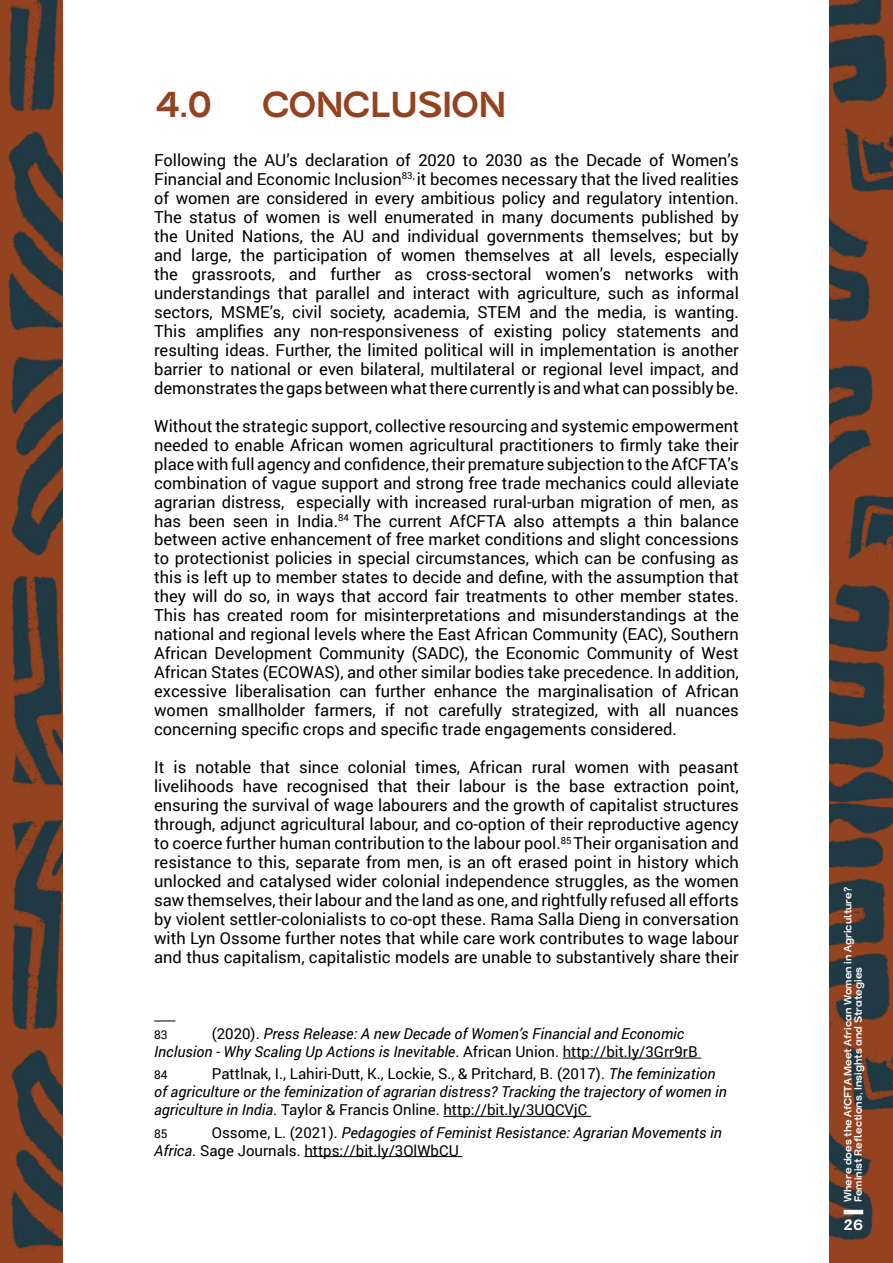
<style>
.page{position:relative;width:893px;height:1263px;background:#fff}
.page>*{position:absolute;margin:0;border:0;box-sizing:border-box;transform-origin:0 0}
.t1{font:700 36px "Trap";color:#934320}
.t2{font:16.5px/18.9px "Roboto";color:#000;text-align:justify}
.t3{font:italic 15px/18px "Roboto";color:#000}
.t4{font:700 15px "Trap";color:#fff}
.t5{font:12px "Roboto";color:#000}
.t6{font:700 10.5px/10.5px "Trap";color:#fff}
.s1{font-style:normal}
</style>
<div class="page">
<img style="left:0;top:0;width:893px;height:1263px">
<hr style="left:844px;top:1210px;width:19px;height:4px;background:#fff">
<div style="left:64px;top:0;width:765px;height:1263px;background:#fff"></div>
<svg style="left:154px;top:1021px;width:21px;height:1px"></svg>
<hr style="left:563px;top:1058px;width:138px;height:1px;background:#000">
<hr style="left:443px;top:1116px;width:148px;height:1px;background:#000">
<hr style="left:304px;top:1156px;width:159px;height:1px;background:#000">
<h1 class="t1" style="left:154px;top:90px;width:57px">4.0</h1>
<h1 class="t1" style="left:262px;top:90px;width:245px">CONCLUSION</h1>
<p class="t2" style="left:154px;top:150px;width:586px">Following the AU’s declaration of 2020 to 2030 as the Decade of Women’s Financial and Economic Inclusion<sup>83,</sup> it becomes necessary that the lived realities of women are considered in every ambitious policy and regulatory intention.<br>The status of women is well enumerated in many documents published by the United Nations, the AU and individual governments themselves; but by and large, the participation of women themselves at all levels, especially the grassroots, and further as cross-sectoral women’s networks with understandings that parallel and interact with agriculture, such as informal sectors, MSME’s, civil society, academia, STEM and the media, is wanting.<br>This amplifies any non-responsiveness of existing policy statements and resulting ideas. Further, the limited political will in implementation is another barrier to national or even bilateral, multilateral or regional level impact, and demonstrates the gaps between what there currently is and what can possibly be.</p>
<p class="t2" style="left:154px;top:416px;width:586px">Without the strategic support, collective resourcing and systemic empowerment needed to enable African women agricultural practitioners to firmly take their place with full agency and confidence, their premature subjection to the AfCFTA’s combination of vague support and strong free trade mechanics could alleviate agrarian distress, especially with increased rural-urban migration of men, as has been seen in India.<sup>84</sup> The current AfCFTA also attempts a thin balance between active enhancement of free market conditions and slight concessions to protectionist policies in special circumstances, which can be confusing as this is left up to member states to decide and define, with the assumption that they will do so, in ways that accord fair treatments to other member states.<br>This has created room for misinterpretations and misunderstandings at the national and regional levels where the East African Community (EAC), Southern African Development Community (SADC), the Economic Community of West African States (ECOWAS), and other similar bodies take precedence. In addition, excessive liberalisation can further enhance the marginalisation of African women smallholder farmers, if not carefully strategized, with all nuances concerning specific crops and specific trade engagements considered.</p>
<p class="t2" style="left:154px;top:757px;width:586px">It is notable that since colonial times, African rural women with peasant livelihoods have recognised that their labour is the base extraction point, ensuring the survival of wage labourers and the growth of capitalist structures through, adjunct agricultural labour, and co-option of their reproductive agency to coerce further human contribution to the labour pool.<sup>85</sup> Their organisation and resistance to this, separate from men, is an oft erased point in history which unlocked and catalysed wider colonial independence struggles, as the women saw themselves, their labour and the land as one, and rightfully refused all efforts by violent settler-colonialists to co-opt these. Rama Salla Dieng in conversation with Lyn Ossome further notes that while care work contributes to wage labour and thus capitalism, capitalistic models are unable to substantively share their</p>
<p class="t3" style="left:154px;top:1024px;width:545px;text-indent:58px"><span class="s1">(2020).</span> Press Release: A new Decade of Women’s Financial and Economic<br>Inclusion - Why Scaling Up Actions is Inevitable<span class="s1">. African Union. http://bit.ly/3Grr9rB</span></p>
<p class="t5" style="left:154px;top:1066px;width:15px">84</p>
<p class="t5" style="left:154px;top:1026px;width:15px">83</p>
<p class="t3" style="left:154px;top:1064px;width:574px;text-indent:58px"><span class="s1">Pattlnak, I., Lahiri-Dutt, K., Lockie, S., &amp; Pritchard, B. (2017).</span> The feminization of agriculture or the feminization of agrarian distress? Tracking the trajectory of women in agriculture in India<span class="s1">. Taylor &amp; Francis Online. http://bit.ly/3UQCVjC</span></p>
<p class="t5" style="left:154px;top:1125px;width:15px">85</p>
<p class="t3" style="left:154px;top:1122px;width:569px;text-indent:58px"><span class="s1">Ossome, L. (2021).</span> Pedagogies of Feminist Resistance: Agrarian Movements in<br>Africa<span class="s1">. Sage Journals. https://bit.ly/3OlWbCU</span></p>
<p class="t6" style="left:843px;top:1202px;width:317px;rotate:-90deg">Where does the AfCFTA Meet African Women in Agriculture?<br>Feminist Reflections, Insights and Strategies</p>
<p class="t4" style="left:844px;top:1219px;width:21px">26</p>
</div>
